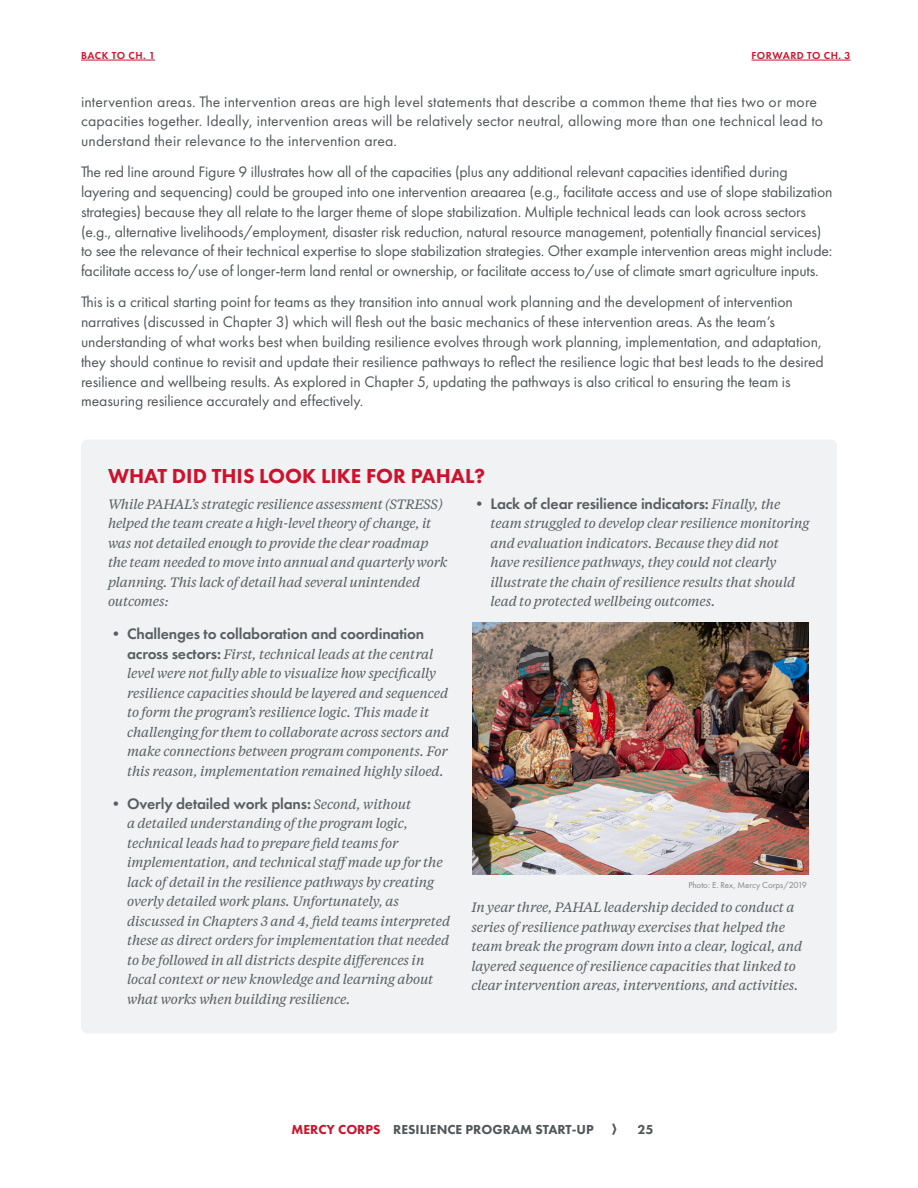
<style>
.page{position:relative;width:918px;height:1188px;background:#fff}
.page>*{position:absolute;margin:0;border:0;box-sizing:border-box;transform-origin:0 0}
.t1{font:800 21px "Futura PT";color:#cd122d}
.t2{font:15.75px/20px "Futura PT";letter-spacing:-.005em;color:#52575a}
.t3{font:600 15.75px "Futura PT";letter-spacing:-.01em;color:#595e61}
.t4{font:italic 13.5px/19.5px "Tiempos Text";letter-spacing:-.01em;color:#595e61}
.t5{font:800 13.5px "Futura PT";color:#52575a}
.t6{font:600 10.5px "Futura PT";letter-spacing:.05em;color:#cd122d}
.t7{font:9px "Futura PT";color:#838688}
.s1{font-family:"Futura PT";font-weight:600;font-style:normal;font-size:15.75px}
.s2{font-family:"Tiempos Text";font-weight:400;font-style:italic;font-size:13.5px}
.s3{color:#cd122d}
</style>
<div class="page">
<hr style="left:752px;top:60px;width:99px;height:1px;background:#cd122d">
<hr style="left:81px;top:60px;width:74px;height:1px;background:#cd122d">
<div style="left:81px;top:440px;width:756px;height:594px;background:#f0f2f3;border-radius:7px"></div>
<img style="left:472px;top:622px;width:336px;height:252px">
<p class="t6" style="left:81px;top:49px;width:75px">BACK TO CH. 1</p>
<p class="t6" style="left:752px;top:49px;width:100px">FORWARD TO CH. 3</p>
<p class="t2" style="left:81px;top:91px;width:744px">intervention areas. The intervention areas are high level statements that describe a common theme that ties two or more capacities together. Ideally, intervention areas will be relatively sector neutral, allowing more than one technical lead to understand their relevance to the intervention area.</p>
<p class="t2" style="left:81px;top:162px;width:753px">The red line around Figure 9 illustrates how all of the capacities (plus any additional relevant capacities identified during layering and sequencing) could be grouped into one intervention areaarea (e.g., facilitate access and use of slope stabilization strategies) because they all relate to the larger theme of slope stabilization. Multiple technical leads can look across sectors (e.g., alternative livelihoods/employment, disaster risk reduction, natural resource management, potentially financial services) to see the relevance of their technical expertise to slope stabilization strategies. Other example intervention areas might include: facilitate access to/use of longer-term land rental or ownership, or facilitate access to/use of climate smart agriculture inputs.</p>
<p class="t2" style="left:81px;top:292px;width:744px">This is a critical starting point for teams as they transition into annual work planning and the development of intervention narratives (discussed in Chapter 3) which will flesh out the basic mechanics of these intervention areas. As the team’s understanding of what works best when building resilience evolves through work planning, implementation, and adaptation, they should continue to revisit and update their resilience pathways to reflect the resilience logic that best leads to the desired resilience and wellbeing results. As explored in Chapter 5, updating the pathways is also critical to ensuring the team is measuring resilience accurately and effectively.</p>
<h1 class="t1" style="left:108px;top:462px;width:379px">WHAT DID THIS LOOK LIKE FOR PAHAL?</h1>
<p class="t4" style="left:108px;top:494px;width:341px">While PAHAL’s strategic resilience assessment (STRESS) helped the team create a high-level theory of change, it was not detailed enough to provide the clear roadmap the team needed to move into annual and quarterly work planning. This lack of detail had several unintended outcomes:</p>
<p class="t3" style="left:108px;top:624px;width:318px">• Challenges to collaboration and coordination</p>
<p class="t4" style="left:127px;top:644px;width:324px"><span class="s1">across sectors:</span> First, technical leads at the central level were not fully able to visualize how specifically resilience capacities should be layered and sequenced to form the program’s resilience logic. This made it challenging for them to collaborate across sectors and make connections between program components. For this reason, implementation remained highly siloed.</p>
<p class="t3" style="left:108px;top:794px;width:305px">• Overly detailed work plans: <span class="s2">Second, without</span></p>
<p class="t4" style="left:127px;top:813px;width:325px">a detailed understanding of the program logic, technical leads had to prepare field teams for implementation, and technical staff made up for the lack of detail in the resilience pathways by creating overly detailed work plans. Unfortunately, as discussed in Chapters 3 and 4, field teams interpreted these as direct orders for implementation that needed to be followed in all districts despite differences in local context or new knowledge and learning about what works when building resilience.</p>
<p class="t3" style="left:471px;top:494px;width:311px">• Lack of clear resilience indicators: <span class="s2">Finally, the</span></p>
<p class="t4" style="left:490px;top:513px;width:320px">team struggled to develop clear resilience monitoring and evaluation indicators. Because they did not have resilience pathways, they could not clearly illustrate the chain of resilience results that should lead to protected wellbeing outcomes.</p>
<p class="t7" style="left:688px;top:879px;width:120px">Photo: E. Rex, Mercy Corps/2019</p>
<p class="t4" style="left:471px;top:897px;width:332px">In year three, PAHAL leadership decided to conduct a series of resilience pathway exercises that helped the team break the program down into a clear, logical, and layered sequence of resilience capacities that linked to clear intervention areas, interventions, and activities.</p>
<p class="t5" style="left:291px;top:1121px;width:304px"><span class="s3">MERCY CORPS</span> RESILIENCE PROGRAM START-UP</p>
<p class="t5" style="left:637px;top:1121px;width:18px">25</p>
</div>
